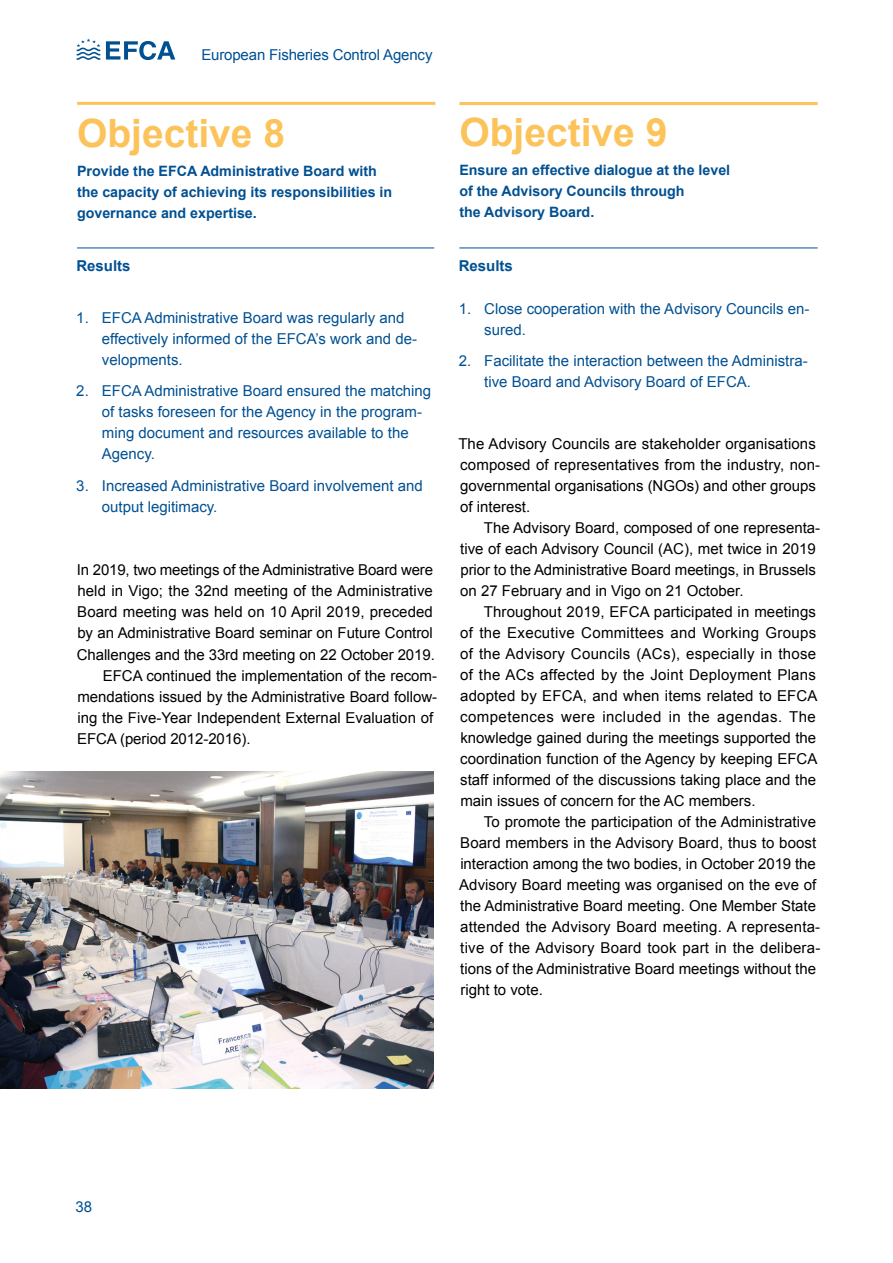
<style>
.page{position:relative;width:893px;height:1263px;background:#fff}
.page>*{position:absolute;margin:0;border:0;box-sizing:border-box;transform-origin:0 0}
.t1{font:700 39px "Arial";color:#fcc35a}
.t2{font:15px/21px "Arial";color:#000}
.t3{font:15px/21px "Arial";color:#005092}
.t4{font:700 15px "Arial";color:#005092}
.t5{font:700 14.25px/21px "Arial";color:#005092}
</style>
<div class="page">
<svg style="left:77px;top:39px;width:23px;height:21px"></svg>
<svg style="left:106px;top:41px;width:69px;height:19px"></svg>
<img style="left:0;top:772px;width:434px;height:317px">
<hr style="left:77px;top:102px;width:358px;height:3px;background:#fcc35a">
<hr style="left:459px;top:102px;width:359px;height:3px;background:#fcc35a">
<hr style="left:77px;top:248px;width:357px;height:1px;background:#005092">
<hr style="left:459px;top:248px;width:359px;height:1px;background:#005092">
<p class="t3" style="left:201px;top:44px;width:233px">European Fisheries Control Agency</p>
<h1 class="t1" style="left:77px;top:108px;width:210px">Objective 8</h1>
<p class="t5" style="left:77px;top:161px;width:317px">Provide the EFCA Administrative Board with the capacity of achieving its responsibilities in governance and expertise.</p>
<h1 class="t1" style="left:459px;top:107px;width:210px">Objective 9</h1>
<p class="t5" style="left:459px;top:160px;width:272px">Ensure an effective dialogue at the level of the Advisory Councils through<br>the Advisory Board.</p>
<p class="t4" style="left:76px;top:255px;width:56px">Results</p>
<p class="t4" style="left:459px;top:256px;width:56px">Results</p>
<p class="t3" style="left:102px;top:307px;width:317px;text-indent:-26px">1. EFCA Administrative Board was regularly and effectively informed of the EFCA’s work and de&shy;velopments.</p>
<p class="t3" style="left:102px;top:380px;width:331px;text-indent:-26px">2. EFCA Administrative Board ensured the matching of tasks foreseen for the Agency in the program&shy;ming document and resources available to the Agency.</p>
<p class="t3" style="left:102px;top:475px;width:322px;text-indent:-26px">3. Increased Administrative Board involvement and output legitimacy.</p>
<p class="t2" style="left:77px;top:560px;width:358px">In 2019, two meetings of the Administrative Board were</p>
<p class="t2" style="left:77px;top:581px;width:357px">held in Vigo; the 32nd meeting of the Administrative</p>
<p class="t2" style="left:77px;top:602px;width:357px">Board meeting was held on 10 April 2019, preceded</p>
<p class="t2" style="left:77px;top:623px;width:357px">by an Administrative Board seminar on Future Control</p>
<p class="t2" style="left:77px;top:644px;width:360px">Challenges and the 33rd meeting on 22 October 2019.</p>
<p class="t2" style="left:103px;top:665px;width:336px">EFCA continued the implementation of the recom-</p>
<p class="t2" style="left:77px;top:686px;width:361px">mendations issued by the Administrative Board follow-</p>
<p class="t2" style="left:77px;top:707px;width:358px">ing the Five-Year Independent External Evaluation of</p>
<p class="t2" style="left:77px;top:728px;width:175px">EFCA (period 2012-2016).</p>
<p class="t3" style="left:484px;top:298px;width:327px;text-indent:-26px">1. Close cooperation with the Advisory Councils en&shy;sured.</p>
<p class="t3" style="left:484px;top:350px;width:325px;text-indent:-26px">2. Facilitate the interaction between the Administra&shy;tive Board and Advisory Board of EFCA.</p>
<p class="t2" style="left:458px;top:433px;width:363px">The Advisory Councils are stakeholder organisations composed of representatives from the industry, non&shy;governmental organisations (NGOs) and other groups of interest.</p>
<p class="t2" style="left:460px;top:517px;width:361px;text-indent:24px">The Advisory Board, composed of one representa&shy;tive of each Advisory Council (AC), met twice in 2019 prior to the Administrative Board meetings, in Brussels on 27 February and in Vigo on 21 October.</p>
<p class="t2" style="left:460px;top:601px;width:359px;text-align:justify;text-indent:24px">Throughout 2019, EFCA participated in meetings of the Executive Committees and Working Groups of the Advisory Councils (ACs), especially in those of the ACs affected by the Joint Deployment Plans adopted by EFCA, and when items related to EFCA competences were included in the agendas. The knowledge gained during the meetings supported the coordination function of the Agency by keeping EFCA staff informed of the discussions taking place and the main issues of concern for the AC members.</p>
<p class="t2" style="left:459px;top:811px;width:363px;text-indent:25px">To promote the participation of the Administrative Board members in the Advisory Board, thus to boost interaction among the two bodies, in October 2019 the Advisory Board meeting was organised on the eve of the Administrative Board meeting. One Member State attended the Advisory Board meeting. A representa&shy;tive of the Advisory Board took part in the delibera&shy;tions of the Administrative Board meetings without the right to vote.</p>
<p class="t3" style="left:75px;top:1196px;width:18px">38</p>
</div>
